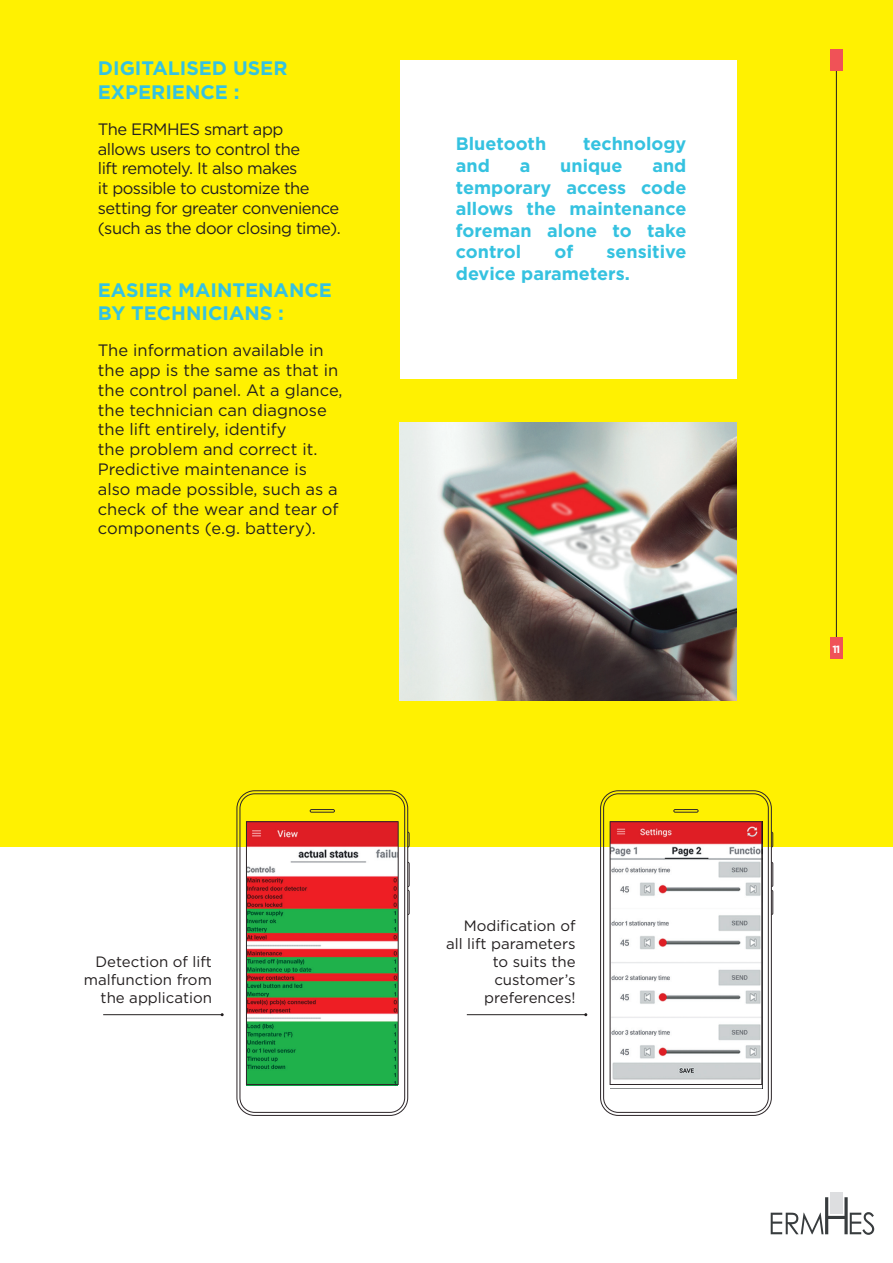
<style>
.page{position:relative;width:893px;height:1263px;background:#fff}
.page>*{position:absolute;margin:0;border:0;box-sizing:border-box;transform-origin:0 0}
.t1{font:700 19.5px "Gotham";color:#35c2e0}
.t2{font:700 18px/21.6px "Gotham";color:#35c2e0;text-align:justify}
.t3{font:16.5px/19.8px "Gotham";color:#231f20}
.t4{font:16.5px/19.8px "Gotham";letter-spacing:-.03em;color:#231f20}
.t5{font:15px/18px "Gotham";color:#231f20;text-align:right}
.t6{font:700 10.5px "Gotham";color:#fff}
</style>
<div class="page">
<div style="left:0;top:0;width:893px;height:846px;background:#fff101"></div>
<hr style="left:836px;top:60px;width:1px;height:588px;background:#231f20">
<div style="left:830px;top:49px;width:13px;height:22px;background:#f05257"></div>
<div style="left:830px;top:637px;width:13px;height:22px;background:#f05257"></div>
<svg style="left:236px;top:790px;width:172px;height:326px"></svg>
<svg style="left:239px;top:793px;width:166px;height:320px"></svg>
<svg style="left:310px;top:809px;width:25px;height:4px"></svg>
<hr style="left:311px;top:810px;width:23px;height:2px;background:#2e272a">
<svg style="left:408px;top:862px;width:2px;height:53px"></svg>
<svg style="left:408px;top:832px;width:2px;height:15px"></svg>
<svg style="left:600px;top:790px;width:172px;height:326px"></svg>
<svg style="left:603px;top:793px;width:166px;height:320px"></svg>
<svg style="left:673px;top:809px;width:26px;height:4px"></svg>
<hr style="left:674px;top:810px;width:24px;height:2px;background:#2e272a">
<svg style="left:771px;top:862px;width:2px;height:53px"></svg>
<svg style="left:771px;top:832px;width:2px;height:15px"></svg>
<svg style="left:771px;top:1197px;width:103px;height:38px"></svg>
<div style="left:830px;top:1192px;width:13px;height:22px;background:#dddee0"></div>
<div style="left:400px;top:60px;width:336px;height:318px;background:#fff"></div>
<img style="left:400px;top:423px;width:336px;height:277px">
<hr style="left:467px;top:1014px;width:119px;height:1px;background:#231f20">
<hr style="left:103px;top:1014px;width:119px;height:1px;background:#231f20">
<p class="t1" style="left:98px;top:56px;width:50px">Digitalised</p>
<p class="t1" style="left:233px;top:56px;width:14px">use</p>
<p class="t1" style="left:273px;top:56px;width:16px">r</p>
<p class="t1" style="left:98px;top:79px;width:143px">experience :</p>
<p class="t4" style="left:98px;top:119px;width:244px">The Ermhes smart app<br>allows users to control the<br>lift remotely. It also makes<br>it possible to customize the setting for greater convenience (such as the door closing time).</p>
<p class="t1" style="left:98px;top:277px;width:26px">Easie</p>
<p class="t1" style="left:158px;top:277px;width:33px">r mai</p>
<p class="t1" style="left:217px;top:277px;width:102px">ntenance</p>
<p class="t1" style="left:98px;top:300px;width:48px">by tech</p>
<p class="t1" style="left:186px;top:300px;width:27px">nicia</p>
<p class="t1" style="left:244px;top:300px;width:41px">ns :</p>
<p class="t3" style="left:98px;top:340px;width:246px">The information available in the app is the same as that in the control panel. At a glance, the technician can diagnose the lift entirely, identify<br>the problem and correct it.<br>Predictive maintenance is also made possible, such as a check of the wear and tear of components (e.g. battery).</p>
<p class="t2" style="left:456px;top:133px;width:92px">Bluetooth</p>
<p class="t2" style="left:583px;top:133px;width:105px">technology</p>
<p class="t2" style="left:456px;top:155px;width:36px">and</p>
<p class="t2" style="left:520px;top:155px;width:12px">a</p>
<p class="t2" style="left:560px;top:155px;width:64px">unique</p>
<p class="t2" style="left:456px;top:155px;width:232px;text-indent:197px">and temporary access code allows the maintenance foreman alone to take control</p>
<p class="t2" style="left:554px;top:241px;width:20px">of</p>
<p class="t2" style="left:456px;top:241px;width:232px;text-indent:151px">sensitive device parameters.</p>
<p class="t5" style="left:84px;top:952px;width:130px">Detection of lift malfunction from the application</p>
<p class="t5" style="left:446px;top:916px;width:131px">Modification of all lift parameters to suits the customer’s preferences!</p>
<p class="t6" style="left:833px;top:642px;width:9px">11</p>
</div>
